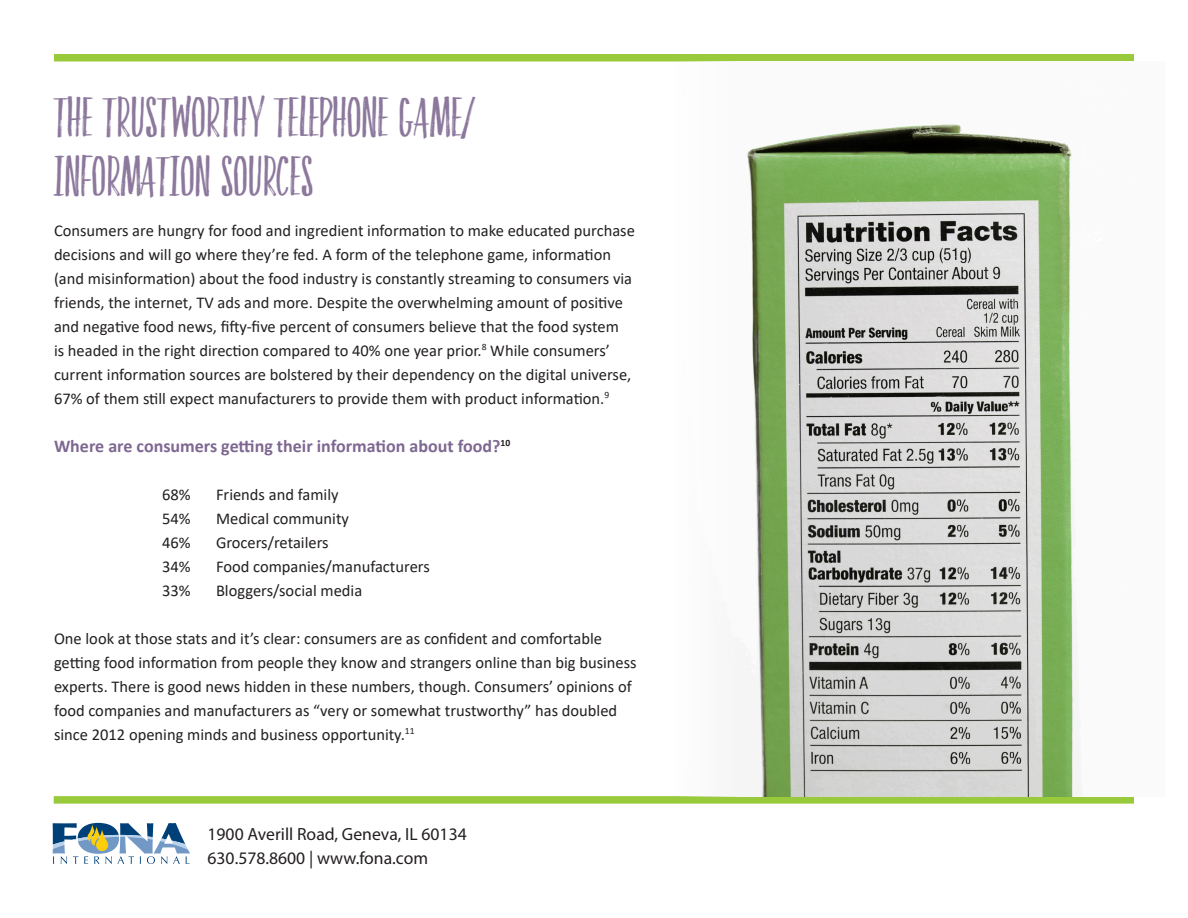
<style>
.page{position:relative;width:1188px;height:918px;background:#fff}
.page>*{position:absolute;margin:0;border:0;box-sizing:border-box;transform-origin:0 0}
.Body{font:39px "Faith And Glory Two";color:#8c789c}
.t1{font:700 18px "Calibri";color:#7e6791}
.t2{font:17.7px "Myriad Pro";color:#231f20}
.t3{font:16.5px/24px "Calibri";color:#231f20}
</style>
<div class="page">
<svg style="left:53px;top:823px;width:137px;height:41px"></svg>
<div style="left:54px;top:54px;width:1080px;height:8px;background:#99ca3b"></div>
<div style="left:54px;top:796px;width:1080px;height:8px;background:#99ca3b"></div>
<img style="left:747px;top:124px;width:332px;height:672px">
<p class="Body" style="left:54px;top:89px;width:423px">THE TRUSTWORTHY TELEPHONE GAME/</p>
<p class="Body" style="left:54px;top:148px;width:261px">INFORMATION SOURCES</p>
<p class="t3" style="left:54px;top:219px;width:582px">Consumers are hungry for food and ingredient information to make educated purchase decisions and will go where they’re fed. A form of the telephone game, information (and misinformation) about the food industry is constantly streaming to consumers via friends, the internet, TV ads and more. Despite the overwhelming amount of positive and negative food news, fifty-five percent of consumers believe that the food system<br>is headed in the right direction compared to 40% one year prior.<sup>8</sup> While consumers’ current information sources are bolstered by their dependency on the digital universe, 67% of them still expect manufacturers to provide them with product information.<sup>9</sup></p>
<p class="t1" style="left:54px;top:433px;width:458px">Where are consumers getting their information about food?<sup>10</sup></p>
<p class="t3" style="left:162px;top:483px;width:30px">68%</p>
<p class="t3" style="left:216px;top:483px;width:124px">Friends and family</p>
<p class="t3" style="left:162px;top:507px;width:30px">54%</p>
<p class="t3" style="left:216px;top:507px;width:135px">Medical community</p>
<p class="t3" style="left:162px;top:531px;width:30px">46%</p>
<p class="t3" style="left:216px;top:531px;width:114px">Grocers/retailers</p>
<p class="t3" style="left:162px;top:555px;width:30px">34%</p>
<p class="t3" style="left:216px;top:555px;width:215px">Food companies/manufacturers</p>
<p class="t3" style="left:162px;top:579px;width:30px">33%</p>
<p class="t3" style="left:216px;top:579px;width:148px">Bloggers/social media</p>
<p class="t3" style="left:54px;top:627px;width:584px">One look at those stats and it’s clear: consumers are as confident and comfortable getting food information from people they know and strangers online than big business experts. There is good news hidden in these numbers, though. Consumers’ opinions of food companies and manufacturers as “very or somewhat trustworthy” has doubled since 2012 opening minds and business opportunity.<sup>11</sup></p>
<p class="t2" style="left:208px;top:823px;width:261px">1900 Averill Road, Geneva, IL 60134</p>
<p class="t2" style="left:208px;top:847px;width:222px">630.578.8600 | www.fona.com</p>
</div>
